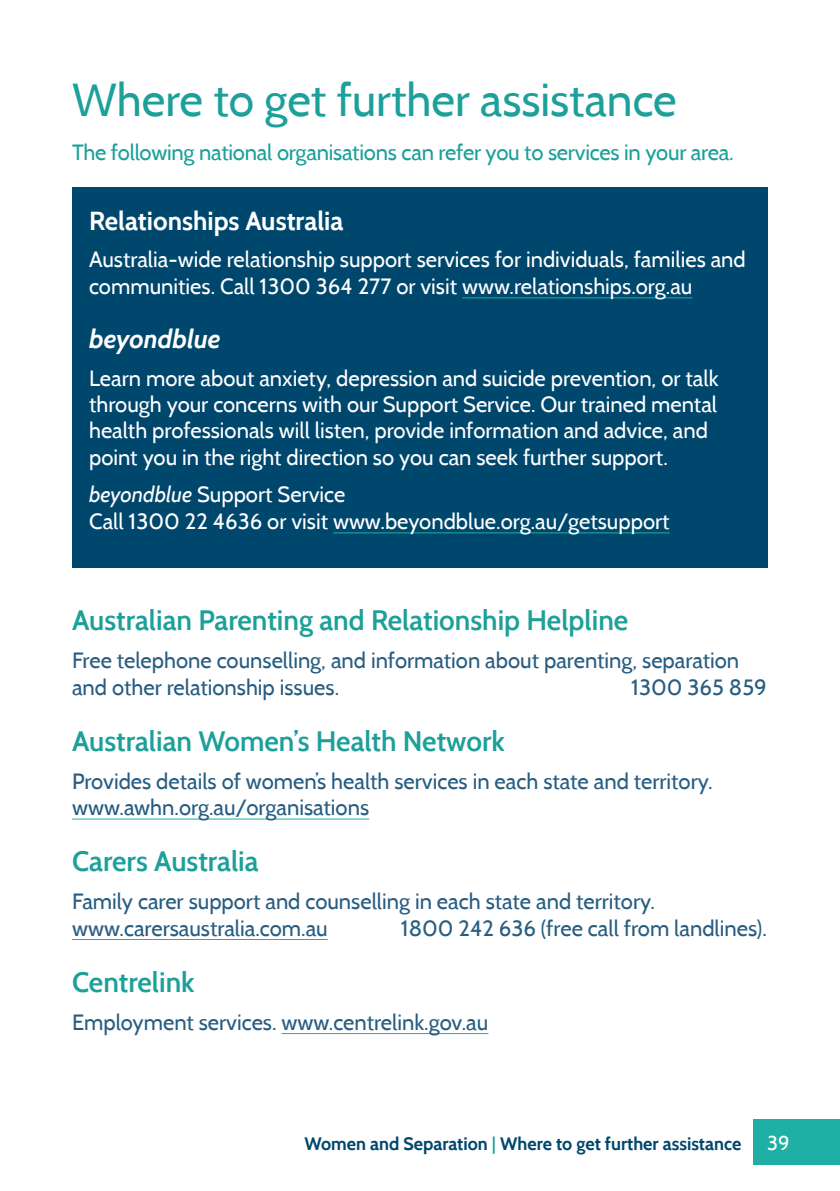
<style>
.page{position:relative;width:840px;height:1191px;background:#fff}
.page>*{position:absolute;margin:0;border:0;box-sizing:border-box;transform-origin:0 0}
.Heading_1{font:46px "Cabin";color:#1da099}
.further_assistance_h{font:600 28px "Cabin";color:#1da099}
.Highlight-intro{font:600 28px "Cabin";color:#1da099}
.White_heading{font:700 26px "Cabin";color:#fff}
.White_heading-2{font:italic 700 26px "Cabin";color:#fff}
.text_white{font:22px/26.4px "Cabin";color:#fff}
.t1{font:22px/26.4px "Cabin";color:#285d81}
.Highlight-intro-2{font:22px "Cabin";letter-spacing:-.01em;color:#1da099}
.t2{font:20px "Cabin";color:#fff}
.t3{font:700 18px "Cabin";color:#00476d}
.s1{font-style:italic}
.s2{color:#1da099}
</style>
<div class="page">
<div style="left:753px;top:1119px;width:86px;height:45px;background:#1fafa4"></div>
<hr style="left:72px;top:818px;width:297px;height:1px;background:#1fafa4">
<hr style="left:72px;top:939px;width:255px;height:1px;background:#1fafa4">
<hr style="left:281px;top:1033px;width:207px;height:1px;background:#1fafa4">
<div style="left:72px;top:188px;width:695px;height:380px;background:#00476d"></div>
<hr style="left:462px;top:297px;width:230px;height:1px;background:#1fafa4">
<hr style="left:333px;top:532px;width:336px;height:1px;background:#1fafa4">
<p class="Heading_1" style="left:72px;top:72px;width:606px">Where to get further assistance</p>
<p class="Highlight-intro-2" style="left:72px;top:139px;width:662px">The following national organisations can refer you to services in your area.</p>
<p class="White_heading" style="left:89px;top:205px;width:256px">Relationships Australia</p>
<p class="text_white" style="left:89px;top:246px;width:658px">Australia-wide relationship support services for individuals, families and communities. Call 1300 364 277 or visit www.relationships.org.au</p>
<p class="White_heading-2" style="left:89px;top:323px;width:133px">beyondblue</p>
<p class="text_white" style="left:89px;top:364px;width:630px">Learn more about anxiety, depression and suicide prevention, or talk through your concerns with our Support Service. Our trained mental health professionals will listen, provide information and advice, and point you in the right direction so you can seek further support.</p>
<p class="text_white" style="left:89px;top:481px;width:581px"><span class="s1">beyondblue</span> Support Service<br>Call 1300 22 4636 or visit www.beyondblue.org.au/getsupport</p>
<p class="Highlight-intro" style="left:72px;top:603px;width:557px">Australian Parenting and Relationship Helpline</p>
<p class="t1" style="left:72px;top:647px;width:668px">Free telephone counselling, and information about parenting, separation and other relationship issues.</p>
<p class="t1" style="left:631px;top:673px;width:137px">1300 365 859</p>
<p class="further_assistance_h" style="left:72px;top:724px;width:434px">Australian Women’s Health Network</p>
<p class="t1" style="left:72px;top:767px;width:641px">Provides details of women’s health services in each state and territory. www.awhn.org.au/organisations</p>
<p class="further_assistance_h" style="left:72px;top:844px;width:188px">Carers Australia</p>
<p class="t1" style="left:72px;top:888px;width:584px">Family carer support and counselling in each state and territory. www.carersaustralia.com.au</p>
<p class="t1" style="left:401px;top:914px;width:367px">1800 242 636 (free call from landlines).</p>
<p class="further_assistance_h" style="left:72px;top:965px;width:124px">Centrelink</p>
<p class="t1" style="left:72px;top:1008px;width:417px">Employment services. www.centrelink.gov.au</p>
<p class="t3" style="left:304px;top:1132px;width:438px">Women and Separation <span class="s2">|</span> Where to get further assistance</p>
<p class="t2" style="left:766px;top:1130px;width:24px">39</p>
</div>
